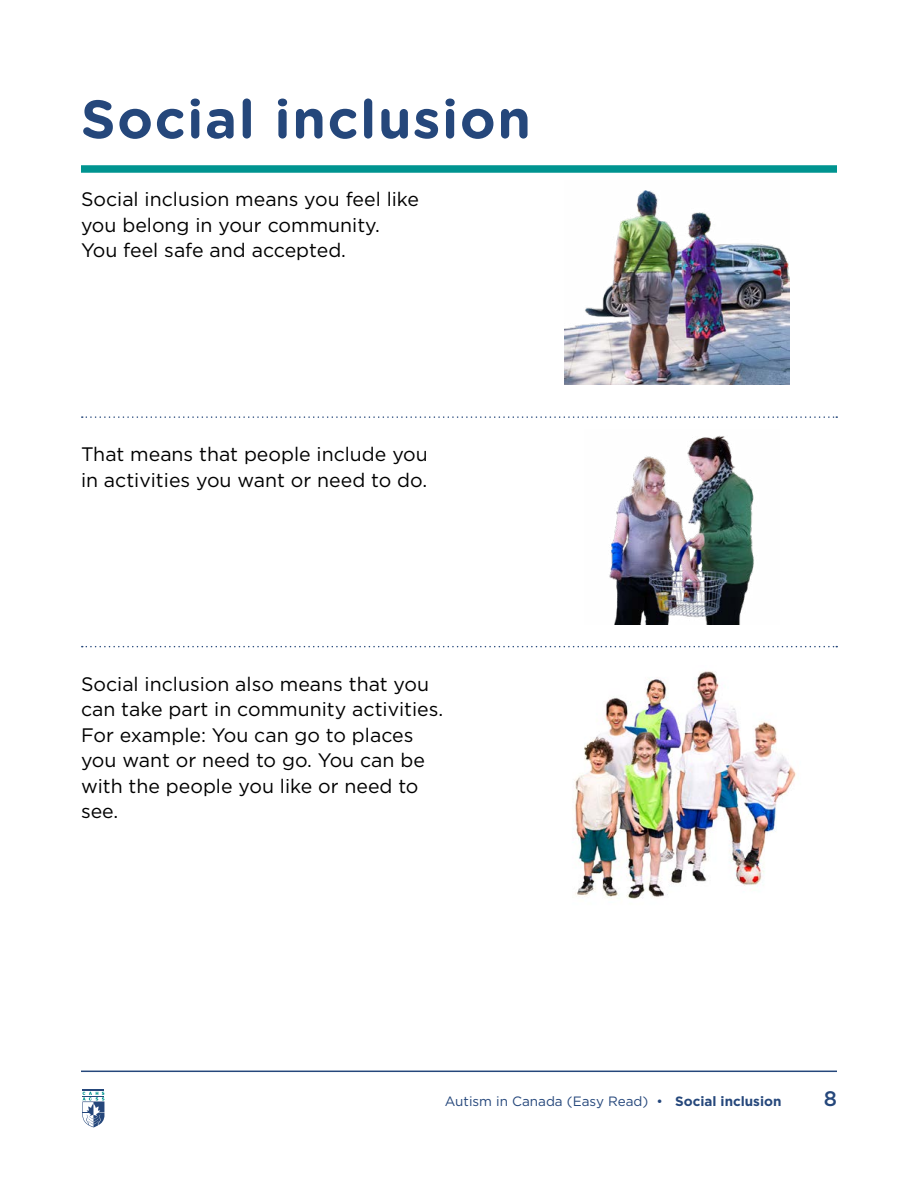
<style>
.page{position:relative;width:918px;height:1188px;background:#fff}
.page>*{position:absolute;margin:0;border:0;box-sizing:border-box;transform-origin:0 0}
.t1{font:700 54px "Gotham Rounded";letter-spacing:.03em;color:#25477b}
.t2{font:500 21px "Gotham";color:#25477b}
.Para_indent_rule{font:19.5px/25.5px "Gotham";color:#000}
.Para_after_section{font:19.5px/25.5px "Gotham";color:#000}
.t3{font:13.5px "Gotham";color:#25477b}
.s1{font-weight:700}
</style>
<div class="page">
<hr style="left:81px;top:1071px;width:756px;height:1px;background:#25477b">
<svg style="left:83px;top:1091px;width:22px;height:37px"></svg>
<hr style="left:82px;top:1089px;width:22px;height:2px;background:#25477b">
<svg style="left:82px;top:1092px;width:22px;height:35px"></svg>
<div style="left:81px;top:165px;width:756px;height:8px;background:#009490"></div>
<svg style="left:82px;top:416px;width:755px;height:2px"></svg>
<svg style="left:82px;top:646px;width:755px;height:1px"></svg>
<img style="left:609px;top:435px;width:145px;height:189px">
<img style="left:565px;top:190px;width:225px;height:195px">
<img style="left:574px;top:671px;width:222px;height:229px">
<h1 class="t1" style="left:81px;top:80px;width:451px">Social inclusion</h1>
<p class="Para_after_section" style="left:81px;top:186px;width:340px">Social inclusion means you feel like you belong in your community.<br>You feel safe and accepted.</p>
<p class="Para_indent_rule" style="left:81px;top:441px;width:348px">That means that people include you in activities you want or need to do.</p>
<p class="Para_indent_rule" style="left:81px;top:671px;width:364px">Social inclusion also means that you can take part in community activities.<br>For example: You can go to places you want or need to go. You can be with the people you like or need to see.</p>
<p class="t3" style="left:445px;top:1092px;width:338px">Autism in Canada (Easy Read) • <span class="s1">Social inclusion</span></p>
<p class="t2" style="left:824px;top:1085px;width:15px">8</p>
</div>
